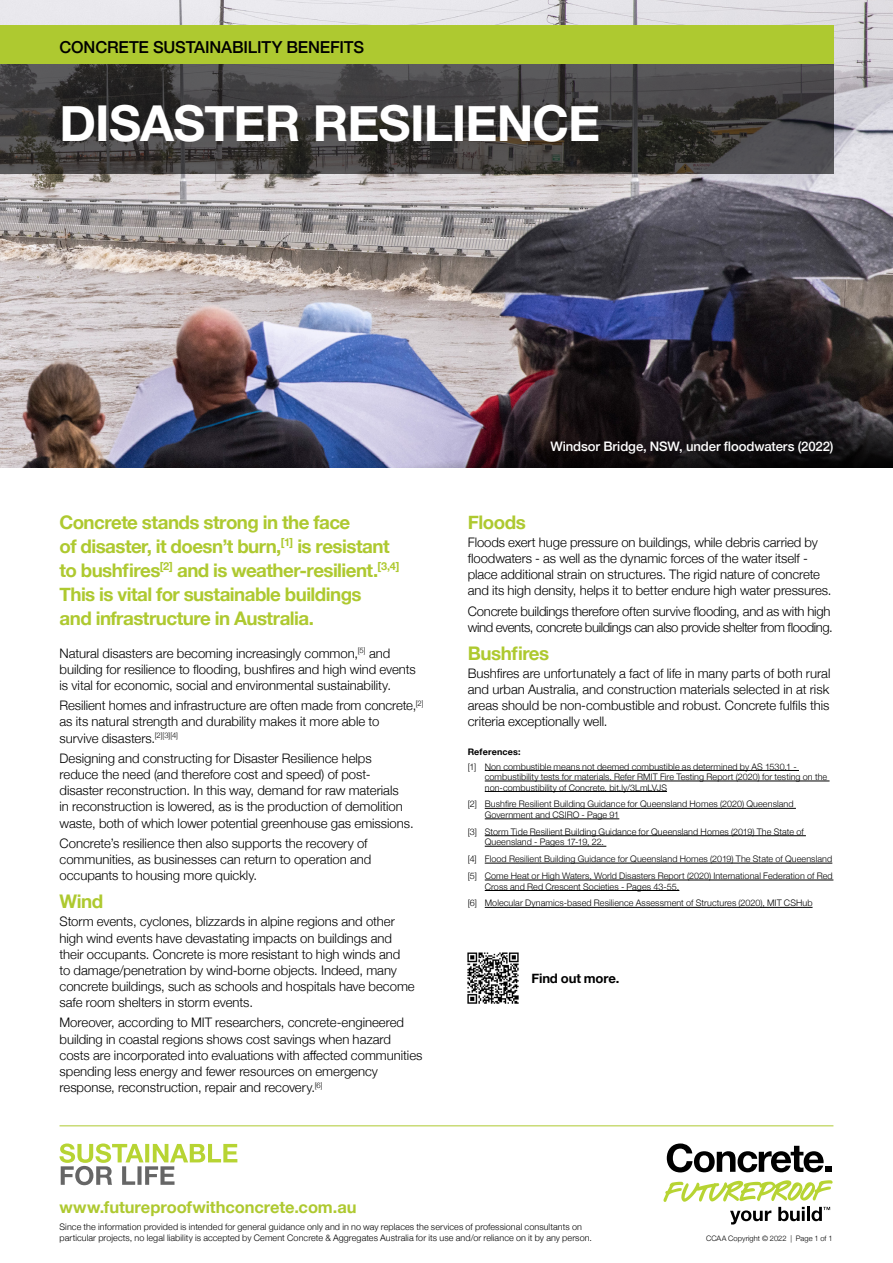
<style>
.page{position:relative;width:893px;height:1263px;background:#fff}
.page>*{position:absolute;margin:0;border:0;box-sizing:border-box;transform-origin:0 0}
.Body{font:700 49.5px "Helvetica Neue";letter-spacing:-.02em;color:#fff}
.Body-2{font:700 18.75px/24px "Helvetica Neue";letter-spacing:-.03em;color:#aec930}
.Subhead{font:700 18.75px "Helvetica Neue";letter-spacing:-.025em;color:#aec930}
.Body-3{font:700 16.5px "Helvetica Neue";letter-spacing:-.005em;color:#aec930}
.Body-4{font:500 16.5px "Helvetica Neue";letter-spacing:-.01em;color:#000}
.Body-5{font:300 13.2px/16.2px "Helvetica Neue";letter-spacing:-.005em;color:#000}
.Body-6{font:300 13.2px/16.2px "Helvetica Neue";letter-spacing:-.025em;color:#000}
.Body-7{font:500 13.2px "Helvetica Neue";letter-spacing:-.005em;color:#fff}
.Body-8{font:700 13.2px "Helvetica Neue";letter-spacing:-.01em;color:#000}
.FOOTNOTES_2{font:300 9px/10.5px "Helvetica Neue";letter-spacing:.01em;color:#000}
.Body-9{font:300 9px/11.2px "Helvetica Neue";letter-spacing:.01em;color:#000}
.FOOTNOTES_2-2{font:700 9px "Helvetica Neue";letter-spacing:.015em;color:#000}
.Body-10{font:300 7.5px "Helvetica Neue";letter-spacing:.005em;color:#000}
</style>
<div class="page">
<hr style="left:485px;top:770px;width:314px;height:1px;background:#000">
<hr style="left:485px;top:781px;width:344px;height:1px;background:#000">
<hr style="left:485px;top:791px;width:182px;height:1px;background:#000">
<hr style="left:485px;top:808px;width:311px;height:1px;background:#000">
<hr style="left:485px;top:818px;width:134px;height:1px;background:#000">
<hr style="left:485px;top:835px;width:321px;height:1px;background:#000">
<hr style="left:485px;top:846px;width:121px;height:1px;background:#000">
<hr style="left:485px;top:863px;width:347px;height:1px;background:#000">
<hr style="left:485px;top:880px;width:348px;height:1px;background:#000">
<hr style="left:485px;top:890px;width:194px;height:1px;background:#000">
<hr style="left:485px;top:907px;width:327px;height:1px;background:#000">
<img style="left:467px;top:952px;width:52px;height:52px">
<hr style="left:60px;top:1125px;width:773px;height:1px;background:#aec930">
<svg style="left:667px;top:1143px;width:157px;height:29px"></svg>
<div style="left:825px;top:1166px;width:7px;height:6px;background:#000"></div>
<svg style="left:663px;top:1180px;width:170px;height:44px"></svg>
<svg style="left:59px;top:1143px;width:178px;height:42px"></svg>
<img style="left:0;top:0;width:893px;height:468px">
<svg style="left:0;top:64px;width:833px;height:109px;background:#3e3c3c"></svg>
<div style="left:0;top:26px;width:833px;height:38px;background:#aec930"></div>
<svg style="left:383px;top:319px;width:510px;height:149px;background:#443e49"></svg>
<p class="Body-4" style="left:60px;top:34px;width:306px">CONCRETE SUSTAINABILITY BENEFITS</p>
<p class="Body" style="left:60px;top:84px;width:542px">DISASTER RESILIENCE</p>
<p class="Body-2" style="left:60px;top:510px;width:341px">Concrete stands strong in the face<br>of disaster, it doesn’t burn,<sup>[1]</sup> is resistant to bushfires<sup>[2]</sup> and is weather-resilient.<sup>[3,4] </sup>This is vital for sustainable buildings<br>and infrastructure in Australia.</p>
<p class="Body-5" style="left:60px;top:644px;width:358px">Natural disasters are becoming increasingly common,<sup>[5]</sup> and building for resilience to flooding, bushfires and high wind events is vital for economic, social and environmental sustainability.</p>
<p class="Body-5" style="left:60px;top:697px;width:365px">Resilient homes and infrastructure are often made from concrete,<sup>[2] </sup>as its natural strength and durability makes it more able to<br>survive disasters.<sup>[2][3][4]</sup></p>
<p class="Body-5" style="left:60px;top:749px;width:356px">Designing and constructing for Disaster Resilience helps reduce the need (and therefore cost and speed) of post&shy;disaster reconstruction. In this way, demand for raw materials<br>in reconstruction is lowered, as is the production of demolition waste, both of which lower potential greenhouse gas emissions.</p>
<p class="Body-5" style="left:60px;top:834px;width:313px">Concrete’s resilience then also supports the recovery of communities, as businesses can return to operation and occupants to housing more quickly.</p>
<p class="Subhead" style="left:60px;top:887px;width:45px">Wind</p>
<p class="Body-5" style="left:60px;top:913px;width:357px">Storm events, cyclones, blizzards in alpine regions and other high wind events have devastating impacts on buildings and their occupants. Concrete is more resistant to high winds and<br>to damage/penetration by wind-borne objects. Indeed, many concrete buildings, such as schools and hospitals have become safe room shelters in storm events.</p>
<p class="Body-5" style="left:60px;top:1014px;width:364px">Moreover, according to MIT researchers, concrete-engineered building in coastal regions shows cost savings when hazard costs are incorporated into evaluations with affected communities spending less energy and fewer resources on emergency response, reconstruction, repair and recovery.<sup>[6]</sup></p>
<p class="Body-7" style="left:550px;top:435px;width:284px">Windsor Bridge, NSW, under floodwaters (2022)</p>
<p class="Subhead" style="left:468px;top:507px;width:60px">Floods</p>
<p class="Body-5" style="left:468px;top:533px;width:365px">Floods exert huge pressure on buildings, while debris carried by floodwaters - as well as the dynamic forces of the water itself - place additional strain on structures. The rigid nature of concrete and its high density, helps it to better endure high water pressures.</p>
<p class="Body-6" style="left:468px;top:602px;width:367px">Concrete buildings therefore often survive flooding, and as with high wind events, concrete buildings can also provide shelter from flooding.</p>
<p class="Subhead" style="left:468px;top:638px;width:83px">Bushfires</p>
<p class="Body-5" style="left:468px;top:664px;width:364px;text-align:justify">Bushfires are unfortunately a fact of life in many parts of both rural and urban Australia, and construction materials selected in at risk areas should be non-combustible and robust. Concrete fulfils this criteria exceptionally well.</p>
<p class="FOOTNOTES_2-2" style="left:468px;top:744px;width:54px">References:</p>
<p class="FOOTNOTES_2" style="left:485px;top:760px;width:344px;text-indent:-17px">[1] Non combustible means not deemed combustible as determined by AS 1530.1 - combustibility tests for materials. Refer RMIT Fire Testing Report (2020) for testing on the non-combustibility of Concrete. bit.ly/3LmLVJS</p>
<p class="FOOTNOTES_2" style="left:485px;top:798px;width:310px;text-indent:-17px">[2] Bushfire Resilient Building Guidance for Queensland Homes (2020) Queensland<br>Government and CSIRO - Page 91</p>
<p class="FOOTNOTES_2" style="left:485px;top:826px;width:320px;text-indent:-17px">[3] Storm Tide Resilient Building Guidance for Queensland Homes (2019) The State of<br>Queensland - Pages 17-19, 22.</p>
<p class="FOOTNOTES_2" style="left:468px;top:853px;width:366px">[4] Flood Resilient Building Guidance for Queensland Homes (2019) The State of Queensland</p>
<p class="FOOTNOTES_2" style="left:485px;top:870px;width:349px;text-indent:-17px">[5] Come Heat or High Waters, World Disasters Report (2020) International Federation of Red<br>Cross and Red Crescent Societies - Pages 43-55.</p>
<p class="FOOTNOTES_2" style="left:468px;top:897px;width:346px">[6] Molecular Dynamics-based Resilience Assessment of Structures (2020), MIT CSHub</p>
<p class="Body-8" style="left:531px;top:968px;width:89px">Find out more.</p>
<p class="Body-3" style="left:60px;top:1194px;width:298px">www.futureproofwithconcrete.com.au</p>
<p class="Body-9" style="left:60px;top:1220px;width:534px">Since the information provided is intended for general guidance only and in no way replaces the services of professional consultants on particular projects, no legal liability is accepted by Cement Concrete &amp; Aggregates Australia for its use and/or reliance on it by any person.</p>
<p class="Body-10" style="left:706px;top:1232px;width:128px">CCAA Copyright © 2022 | Page 1 of 1</p>
</div>
